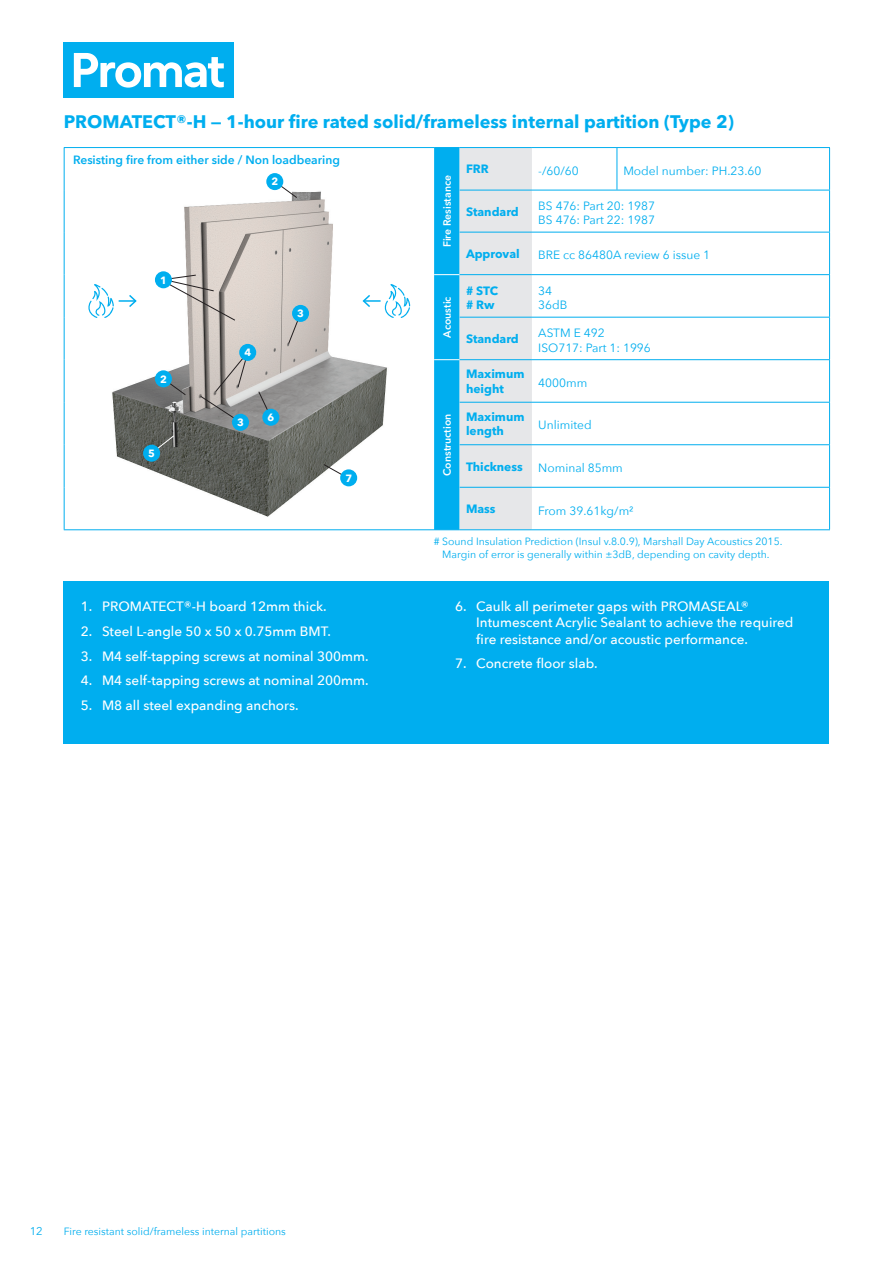
<style>
.page{position:relative;width:893px;height:1263px;background:#fff}
.page>*{position:absolute;margin:0;border:0;box-sizing:border-box;transform-origin:0 0}
.t1{font:700 18px "Avenir Next W1 G";color:#00aeef}
.t2{font:500 13.5px/16.2px "Avenir Next";color:#fff}
.t3{font:12px/14.4px "Avenir Next";color:#00aeef}
.t4{font:700 12px/14.4px "Avenir Next W1 G";color:#00aeef}
.t5{font:600 12px "Avenir Next";color:#00aeef}
.t6{font:11.25px "Avenir Next";color:#00aeef}
.t7{font:10.5px/12.6px "Avenir Next";color:#00aeef;text-align:center}
.t8{font:600 10.5px "Avenir Next W1 G";color:#fff}
.t9{font:700 10.5px "Avenir Next W1 G";color:#fff}
</style>
<div class="page">
<div style="left:64px;top:43px;width:170px;height:55px;background:#00aeef"></div>
<svg style="left:74px;top:53px;width:150px;height:35px"></svg>
<hr style="left:64px;top:147px;width:370px;height:1px;background:#00aeef">
<hr style="left:64px;top:148px;width:1px;height:42px;background:#00aeef">
<hr style="left:64px;top:190px;width:1px;height:42px;background:#00aeef">
<hr style="left:64px;top:232px;width:1px;height:43px;background:#00aeef">
<hr style="left:64px;top:275px;width:1px;height:42px;background:#00aeef">
<hr style="left:64px;top:317px;width:1px;height:43px;background:#00aeef">
<hr style="left:64px;top:360px;width:1px;height:42px;background:#00aeef">
<hr style="left:64px;top:402px;width:1px;height:43px;background:#00aeef">
<hr style="left:64px;top:445px;width:1px;height:42px;background:#00aeef">
<hr style="left:64px;top:487px;width:1px;height:42px;background:#00aeef">
<hr style="left:617px;top:148px;width:1px;height:42px;background:#00aeef">
<hr style="left:829px;top:148px;width:1px;height:42px;background:#00aeef">
<hr style="left:829px;top:190px;width:1px;height:42px;background:#00aeef">
<hr style="left:829px;top:232px;width:1px;height:42px;background:#00aeef">
<hr style="left:829px;top:275px;width:1px;height:42px;background:#00aeef">
<hr style="left:829px;top:318px;width:1px;height:41px;background:#00aeef">
<hr style="left:829px;top:360px;width:1px;height:42px;background:#00aeef">
<hr style="left:829px;top:403px;width:1px;height:41px;background:#00aeef">
<hr style="left:829px;top:445px;width:1px;height:42px;background:#00aeef">
<hr style="left:829px;top:488px;width:1px;height:41px;background:#00aeef">
<hr style="left:532px;top:147px;width:85px;height:1px;background:#00aeef">
<hr style="left:617px;top:147px;width:213px;height:1px;background:#00aeef">
<hr style="left:532px;top:190px;width:85px;height:1px;background:#00aeef">
<hr style="left:617px;top:190px;width:213px;height:1px;background:#00aeef">
<hr style="left:532px;top:232px;width:85px;height:1px;background:#00aeef">
<hr style="left:617px;top:232px;width:213px;height:1px;background:#00aeef">
<hr style="left:532px;top:274px;width:85px;height:1px;background:#00aeef">
<hr style="left:617px;top:274px;width:213px;height:1px;background:#00aeef">
<hr style="left:532px;top:317px;width:85px;height:1px;background:#00aeef">
<hr style="left:617px;top:317px;width:213px;height:1px;background:#00aeef">
<hr style="left:532px;top:359px;width:85px;height:1px;background:#00aeef">
<hr style="left:617px;top:359px;width:213px;height:1px;background:#00aeef">
<hr style="left:532px;top:402px;width:85px;height:1px;background:#00aeef">
<hr style="left:617px;top:402px;width:213px;height:1px;background:#00aeef">
<hr style="left:532px;top:444px;width:85px;height:1px;background:#00aeef">
<hr style="left:617px;top:444px;width:213px;height:1px;background:#00aeef">
<hr style="left:532px;top:487px;width:85px;height:1px;background:#00aeef">
<hr style="left:617px;top:487px;width:213px;height:1px;background:#00aeef">
<hr style="left:532px;top:529px;width:85px;height:1px;background:#00aeef">
<hr style="left:617px;top:529px;width:213px;height:1px;background:#00aeef">
<hr style="left:64px;top:529px;width:370px;height:1px;background:#00aeef">
<svg style="left:434px;top:147px;width:98px;height:383px;background:#a6d7ea"></svg>
<img style="left:112px;top:186px;width:275px;height:331px">
<div style="left:64px;top:581px;width:765px;height:162px;background:#00aeef"></div>
<svg style="left:88px;top:284px;width:50px;height:34px"></svg>
<svg style="left:361px;top:284px;width:49px;height:34px"></svg>
<svg style="left:163px;top:275px;width:72px;height:46px"></svg>
<svg style="left:200px;top:352px;width:48px;height:71px;background:#a8a39f"></svg>
<svg style="left:288px;top:313px;width:13px;height:31px"></svg>
<svg style="left:258px;top:391px;width:13px;height:27px"></svg>
<svg style="left:151px;top:435px;width:23px;height:19px"></svg>
<svg style="left:163px;top:378px;width:23px;height:17px"></svg>
<svg style="left:274px;top:181px;width:23px;height:17px"></svg>
<div style="left:155px;top:271px;width:17px;height:17px;background:#00aeef;border-radius:50%"></div>
<div style="left:232px;top:414px;width:17px;height:17px;background:#00aeef;border-radius:50%"></div>
<div style="left:239px;top:344px;width:17px;height:17px;background:#00aeef;border-radius:50%"></div>
<div style="left:292px;top:305px;width:17px;height:17px;background:#00aeef;border-radius:50%"></div>
<div style="left:262px;top:409px;width:17px;height:17px;background:#00aeef;border-radius:50%"></div>
<div style="left:143px;top:445px;width:17px;height:17px;background:#00aeef;border-radius:50%"></div>
<div style="left:155px;top:370px;width:17px;height:17px;background:#00aeef;border-radius:50%"></div>
<div style="left:266px;top:173px;width:17px;height:17px;background:#00aeef;border-radius:50%"></div>
<svg style="left:323px;top:464px;width:26px;height:15px"></svg>
<div style="left:340px;top:469px;width:17px;height:17px;background:#00aeef;border-radius:50%"></div>
<h1 class="t1" style="left:64px;top:111px;width:672px">PROMATECT®-H — 1-hour fire rated solid/frameless internal partition (Type 2)</h1>
<p class="t5" style="left:73px;top:149px;width:268px">Resisting fire from either side / Non loadbearing</p>
<p class="t8" style="left:441px;top:247px;width:74px;rotate:-90deg">Fire Resistance</p>
<p class="t4" style="left:466px;top:162px;width:24px">FRR</p>
<p class="t3" style="left:538px;top:163px;width:42px">-/60/60</p>
<p class="t3" style="left:623px;top:163px;width:140px">Model number: PH.23.60</p>
<p class="t4" style="left:466px;top:204px;width:54px">Standard</p>
<p class="t3" style="left:538px;top:198px;width:118px">BS 476: Part 20: 1987<br>BS 476: Part 22: 1987</p>
<p class="t4" style="left:466px;top:246px;width:55px">Approval</p>
<p class="t3" style="left:538px;top:247px;width:173px">BRE cc 86480A review 6 issue 1</p>
<p class="t9" style="left:271px;top:175px;width:8px">2</p>
<p class="t9" style="left:160px;top:273px;width:8px">1</p>
<p class="t9" style="left:160px;top:372px;width:8px">2</p>
<p class="t9" style="left:148px;top:447px;width:8px">5</p>
<p class="t9" style="left:244px;top:346px;width:8px">4</p>
<p class="t9" style="left:237px;top:416px;width:8px">3</p>
<p class="t9" style="left:268px;top:411px;width:8px">6</p>
<p class="t9" style="left:297px;top:307px;width:8px">3</p>
<p class="t9" style="left:345px;top:471px;width:8px">7</p>
<p class="t2" style="left:81px;top:598px;width:247px">1. PROMATECT®-H board 12mm thick.</p>
<p class="t2" style="left:81px;top:623px;width:252px">2. Steel L-angle 50 x 50 x 0.75mm BMT.</p>
<p class="t2" style="left:81px;top:647px;width:289px">3. M4 self-tapping screws at nominal 300mm.</p>
<p class="t2" style="left:81px;top:672px;width:289px">4. M4 self-tapping screws at nominal 200mm.</p>
<p class="t2" style="left:81px;top:697px;width:219px">5. M8 all steel expanding anchors.</p>
<p class="t8" style="left:441px;top:338px;width:43px;rotate:-90deg">Acoustic</p>
<p class="t4" style="left:466px;top:283px;width:34px"># STC # Rw</p>
<p class="t3" style="left:538px;top:283px;width:31px">34<br>36dB</p>
<p class="t4" style="left:466px;top:331px;width:54px">Standard</p>
<p class="t3" style="left:538px;top:325px;width:114px">ASTM E 492<br>ISO717: Part 1: 1996</p>
<p class="t4" style="left:466px;top:367px;width:60px">Maximum height</p>
<p class="t3" style="left:538px;top:375px;width:51px">4000mm</p>
<p class="t4" style="left:466px;top:409px;width:60px">Maximum length</p>
<p class="t3" style="left:538px;top:418px;width:55px">Unlimited</p>
<p class="t4" style="left:466px;top:459px;width:58px">Thickness</p>
<p class="t3" style="left:538px;top:460px;width:86px">Nominal 85mm</p>
<p class="t4" style="left:466px;top:502px;width:31px">Mass</p>
<p class="t3" style="left:538px;top:503px;width:97px">From 39.61kg/m²</p>
<p class="t7" style="left:434px;top:535px;width:350px"># Sound Insulation Prediction (Insul v.8.0.9), Marshall Day Acoustics 2015.<br>Margin of error is generally within ±3dB, depending on cavity depth.</p>
<p class="t8" style="left:441px;top:476px;width:63px;rotate:-90deg">Construction</p>
<p class="t2" style="left:476px;top:598px;width:319px;text-indent:-21px">6. Caulk all perimeter gaps with PROMASEAL®<br>Intumescent Acrylic Sealant to achieve the required fire resistance and/or acoustic performance.</p>
<p class="t2" style="left:455px;top:655px;width:144px">7. Concrete floor slab.</p>
<p class="t6" style="left:30px;top:1222px;width:15px">12</p>
<p class="t7" style="left:64px;top:1225px;width:224px">Fire resistant solid/frameless internal partitions</p>
</div>
